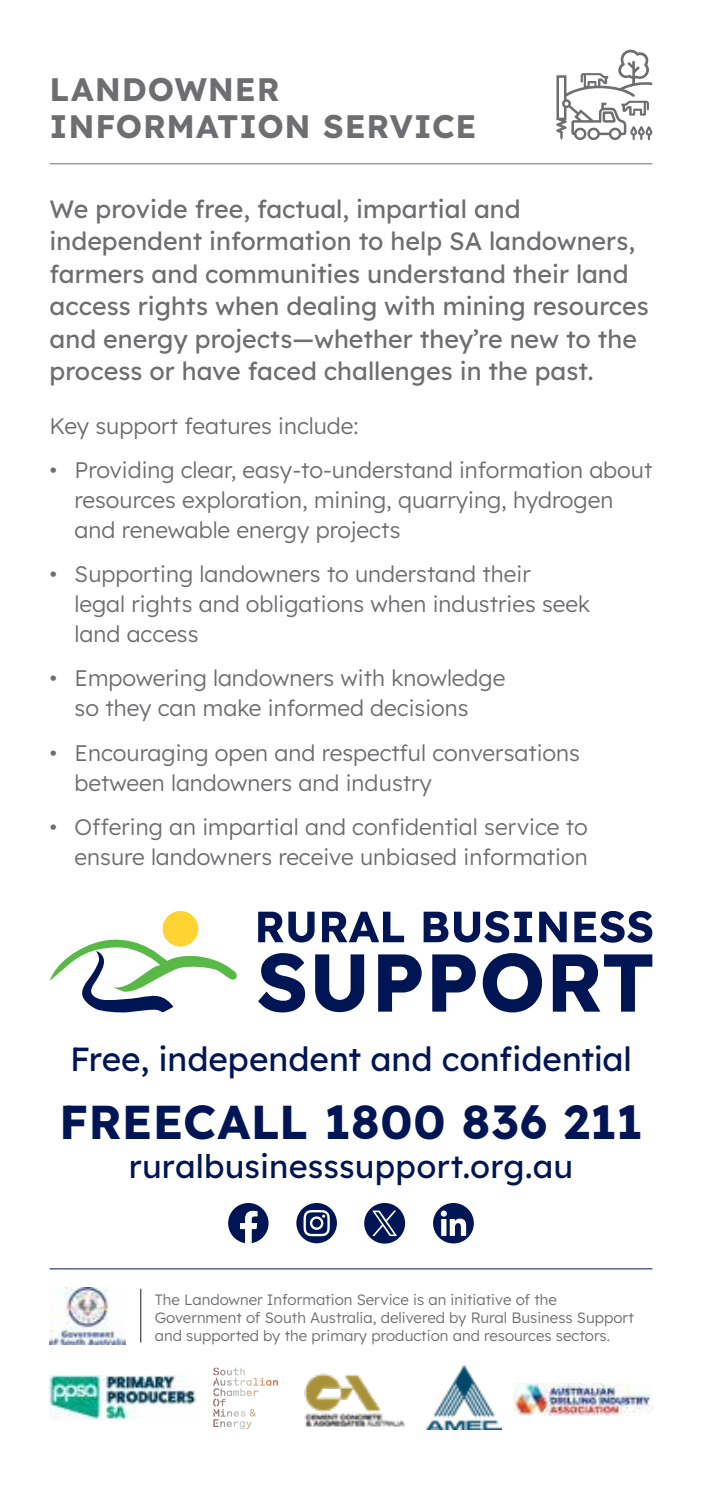
<style>
.page{position:relative;width:702px;height:1489px;background:#fff}
.page>*{position:absolute;margin:0;border:0;box-sizing:border-box;transform-origin:0 0}
.t1{font:700 47.5px "Lexend";letter-spacing:.005em;color:#001554}
.t2{font:33.25px "Lexend";color:#001554}
.t3{font:32.5px "Lexend";letter-spacing:.005em;color:#001554}
.t4{font:700 32.5px/37.5px "Lexend";letter-spacing:.025em;color:#6d6e71}
.t5{font:25px/32.5px "Lexend";color:#6d6e71}
.t6{font:300 22.5px/30px "Lexend";color:#6d6e71}
.t7{font:300 15px/18px "Lexend";color:#6d6e71}
</style>
<div class="page">
<hr style="left:50px;top:1268px;width:602px;height:1px;background:#001554">
<img style="left:50px;top:1287px;width:75px;height:56px">
<hr style="left:140px;top:1288px;width:1px;height:54px;background:#000">
<img style="left:50px;top:1375px;width:146px;height:44px">
<svg style="left:213px;top:1367px;width:65px;height:62px"></svg>
<img style="left:304px;top:1373px;width:101px;height:54px">
<img style="left:513px;top:1383px;width:139px;height:32px">
<img style="left:427px;top:1365px;width:74px;height:64px">
<div style="left:163px;top:910px;width:35px;height:36px;background:#ffd334;border-radius:50%"></div>
<svg style="left:50px;top:931px;width:187px;height:82px"></svg>
<svg style="left:258px;top:911px;width:394px;height:31px"></svg>
<svg style="left:258px;top:953px;width:394px;height:59px"></svg>
<div style="left:433px;top:1202px;width:41px;height:41px;background:#001554;border-radius:50%"></div>
<svg style="left:441px;top:1210px;width:25px;height:25px"></svg>
<div style="left:296px;top:1202px;width:41px;height:41px;background:#001554;border-radius:50%"></div>
<svg style="left:303px;top:1210px;width:27px;height:26px"></svg>
<svg style="left:228px;top:1203px;width:40px;height:40px"></svg>
<div style="left:364px;top:1202px;width:41px;height:41px;background:#001554;border-radius:50%"></div>
<svg style="left:372px;top:1210px;width:25px;height:25px"></svg>
<svg style="left:556px;top:49px;width:96px;height:92px"></svg>
<hr style="left:50px;top:163px;width:602px;height:1px;background:#6d6e71">
<h3 class="t4" style="left:50px;top:73px;width:428px">LANDOWNER<br>INFORMATION SERVICE</h3>
<p class="t5" style="left:50px;top:195px;width:600px">We provide free, factual, impartial and independent information to help SA landowners, farmers and communities understand their land access rights when dealing with mining resources and energy projects—whether they’re new to the process or have faced challenges in the past.</p>
<p class="t6" style="left:50px;top:413px;width:310px">Key support features include:</p>
<p class="t6" style="left:75px;top:457px;width:579px;text-indent:-25px">• Providing clear, easy-to-understand information about resources exploration, mining, quarrying, hydrogen and renewable energy projects</p>
<p class="t6" style="left:75px;top:561px;width:517px;text-indent:-25px">• Supporting landowners to understand their<br>legal rights and obligations when industries seek land access</p>
<p class="t6" style="left:50px;top:665px;width:457px;text-align:center">• Empowering landowners with knowledge so they can make informed decisions</p>
<p class="t6" style="left:75px;top:739px;width:507px;text-indent:-25px">• Encouraging open and respectful conversations between landowners and industry</p>
<p class="t6" style="left:50px;top:810px;width:539px;text-align:right">• Offering an impartial and confidential service to ensure landowners receive unbiased information</p>
<h2 class="t2" style="left:70px;top:1035px;width:563px">Free, independent and confidential</h2>
<h1 class="t1" style="left:59px;top:1101px;width:585px">FREECALL 1800 836 211</h1>
<h3 class="t3" style="left:129px;top:1153px;width:446px">ruralbusinesssupport.org.au</h3>
<p class="t7" style="left:155px;top:1292px;width:480px">The Landowner Information Service is an initiative of the<br>Government of South Australia, delivered by Rural Business Support and supported by the primary production and resources sectors.</p>
</div>
